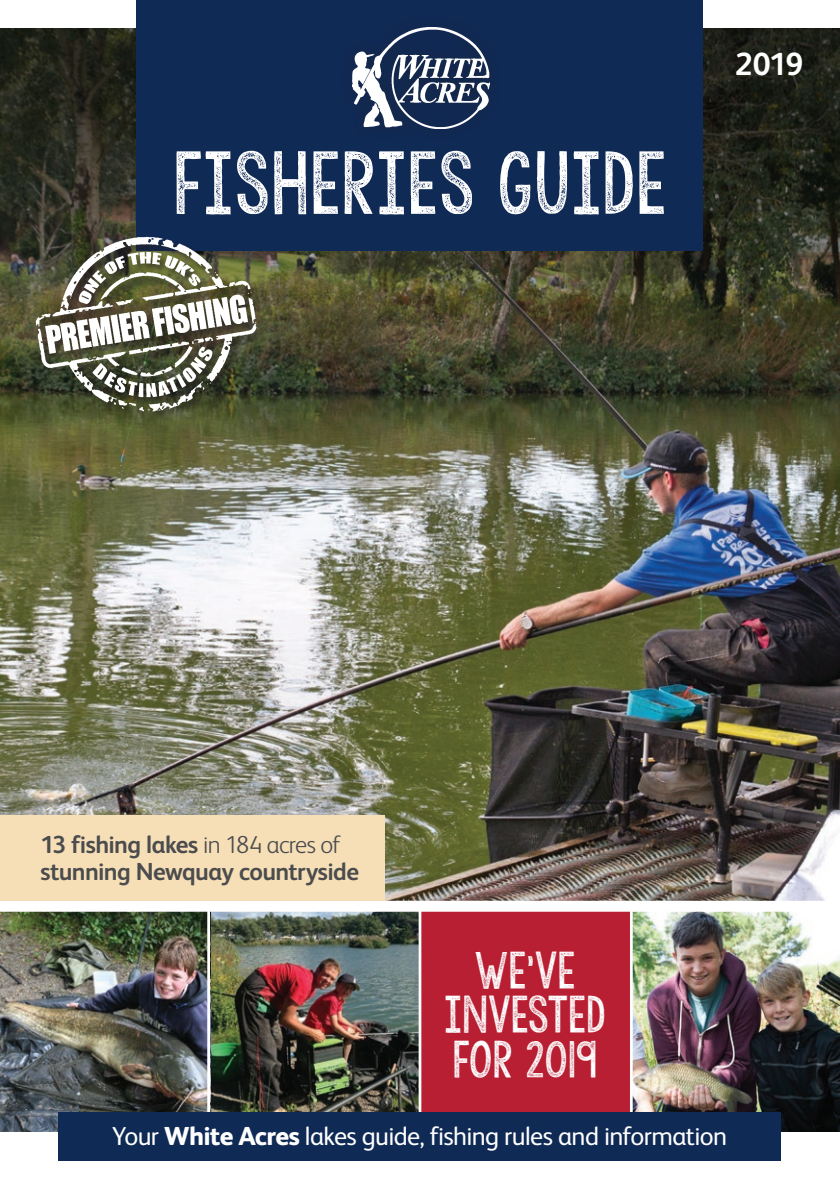
<style>
.page{position:relative;width:840px;height:1191px;background:#fff}
.page>*{position:absolute;margin:0;border:0;box-sizing:border-box;transform-origin:0 0}
.t1{font:70.4px "KG Allof Me";color:#fff}
.t2{font:41.4px/44.2px "KG Allof Me";letter-spacing:-.01em;color:#fff;text-align:center}
.t3{font:700 32px "FS Albert Pro";color:#fff}
.t4{font:26px "FS Albert Pro";letter-spacing:-.025em;color:#fff}
.t5{font:700 24.6px/27.4px "FS Albert Pro";letter-spacing:-.025em;color:#4b4c4d}
.s1{font-weight:300}
.s2{font-weight:800}
</style>
<div class="page">
<img style="left:0;top:28px;width:839px;height:872px">
<div style="left:136px;top:0;width:566px;height:251px;background:#102a56"></div>
<img style="left:352px;top:28px;width:137px;height:100px">
<img style="left:210px;top:911px;width:208px;height:201px">
<img style="left:0;top:911px;width:207px;height:220px">
<img style="left:632px;top:911px;width:207px;height:220px">
<div style="left:420px;top:905px;width:209px;height:224px;background:#b91f33"></div>
<div style="left:0;top:900px;width:839px;height:11px;background:#fff"></div>
<hr style="left:418px;top:907px;width:3px;height:212px;background:#fff">
<div style="left:59px;top:1112px;width:721px;height:49px;background:#102a56"></div>
<div style="left:0;top:815px;width:384px;height:85px;background:#f6dfb7"></div>
<img style="left:27px;top:228px;width:238px;height:193px">
<h1 class="t1" style="left:173px;top:136px;width:495px">FISHERIES GUIDE</h1>
<h3 class="t3" style="left:734px;top:42px;width:70px">2019</h3>
<p class="t5" style="left:40px;top:829px;width:320px">13 fishing lakes <span class="s1">in 184 acres of </span>stunning Newquay countryside</p>
<h2 class="t2" style="left:443px;top:949px;width:163px">WE’VE<br>INVESTED<br>FOR 2019</h2>
<p class="t4" style="left:112px;top:1117px;width:616px">Your <span class="s2">White Acres</span> lakes guide, fishing rules and information</p>
</div>
